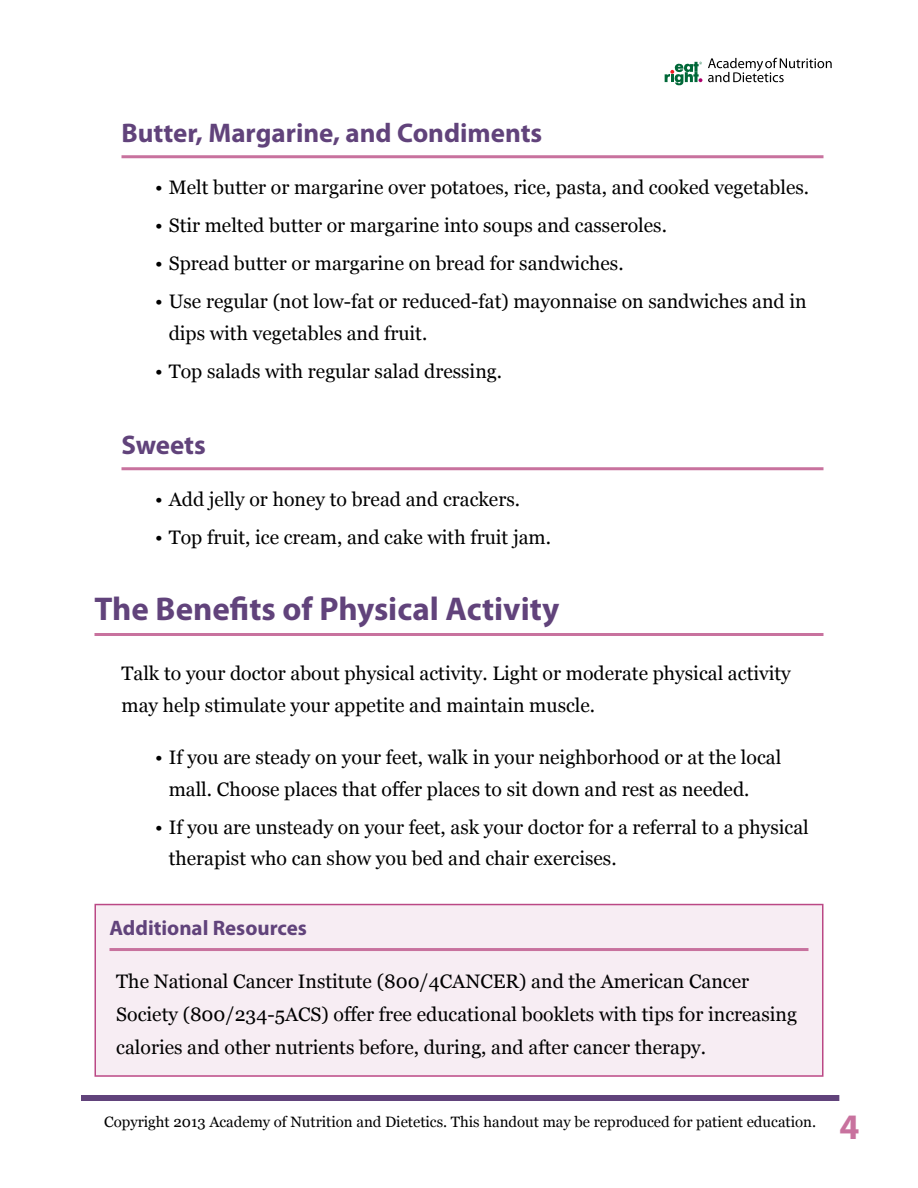
<style>
.page{position:relative;width:918px;height:1188px;background:#fff}
.page>*{position:absolute;margin:0;border:0;box-sizing:border-box;transform-origin:0 0}
.t1{font:700 36px "Myriad Pro";color:#c8729e}
.t2{font:700 33px "Myriad Pro";color:#61437b}
.t3{font:700 27px "Myriad Pro";color:#61437b}
.t4{font:700 21px "Myriad Pro";color:#61437b}
.t5{font:19.5px/31.5px "Georgia";color:#000}
.t6{font:15px "Georgia";color:#000}
</style>
<div class="page">
<svg style="left:665px;top:62px;width:37px;height:24px"></svg>
<svg style="left:708px;top:58px;width:124px;height:24px"></svg>
<div style="left:81px;top:1095px;width:758px;height:6px;background:#61437b"></div>
<hr style="left:122px;top:155px;width:702px;height:3px;background:#c8729e">
<hr style="left:122px;top:467px;width:702px;height:3px;background:#c8729e">
<hr style="left:94px;top:633px;width:730px;height:3px;background:#c8729e">
<div style="left:95px;top:905px;width:728px;height:171px;background:#f7edf3"></div>
<hr style="left:110px;top:948px;width:698px;height:3px;background:#c8729e">
<div style="left:94px;top:904px;width:730px;height:173px;border:2px solid #bb4885"></div>
<h3 class="t3" style="left:122px;top:115px;width:422px">Butter, Margarine, and Condiments</h3>
<p class="t5" style="left:155px;top:170px;width:655px">• Melt butter or margarine over potatoes, rice, pasta, and cooked vegetables.</p>
<p class="t5" style="left:155px;top:208px;width:513px">• Stir melted butter or margarine into soups and casseroles.</p>
<p class="t5" style="left:155px;top:247px;width:470px">• Spread butter or margarine on bread for sandwiches.</p>
<p class="t5" style="left:169px;top:285px;width:640px;text-indent:-13px">• Use regular (not low-fat or reduced-fat) mayonnaise on sandwiches and in dips with vegetables and fruit.</p>
<p class="t5" style="left:155px;top:355px;width:348px">• Top salads with regular salad dressing.</p>
<h3 class="t3" style="left:122px;top:427px;width:86px">Sweets</h3>
<p class="t5" style="left:155px;top:482px;width:366px">• Add jelly or honey to bread and crackers.</p>
<p class="t5" style="left:155px;top:520px;width:397px">• Top fruit, ice cream, and cake with fruit jam.</p>
<h2 class="t2" style="left:94px;top:587px;width:466px">The Benefits of Physical Activity</h2>
<p class="t5" style="left:122px;top:655px;width:671px;line-height:33px">Talk to your doctor about physical activity. Light or moderate physical activity may help stimulate your appetite and maintain muscle.</p>
<p class="t5" style="left:169px;top:741px;width:614px;text-indent:-13px">• If you are steady on your feet, walk in your neighborhood or at the local mall. Choose places that offer places to sit down and rest as needed.</p>
<p class="t5" style="left:169px;top:811px;width:642px;text-indent:-13px">• If you are unsteady on your feet, ask your doctor for a referral to a physical therapist who can show you bed and chair exercises.</p>
<p class="t4" style="left:110px;top:914px;width:199px">Additional Resources</p>
<p class="t5" style="left:116px;top:964px;width:682px;line-height:33px">The National Cancer Institute (800/4CANCER) and the American Cancer<br>Society (800/234-5ACS) offer free educational booklets with tips for increasing calories and other nutrients before, during, and after cancer therapy.</p>
<p class="t6" style="left:104px;top:1111px;width:714px">Copyright 2013 Academy of Nutrition and Dietetics. This handout may be reproduced for patient education.</p>
<h1 class="t1" style="left:840px;top:1104px;width:21px">4</h1>
</div>
